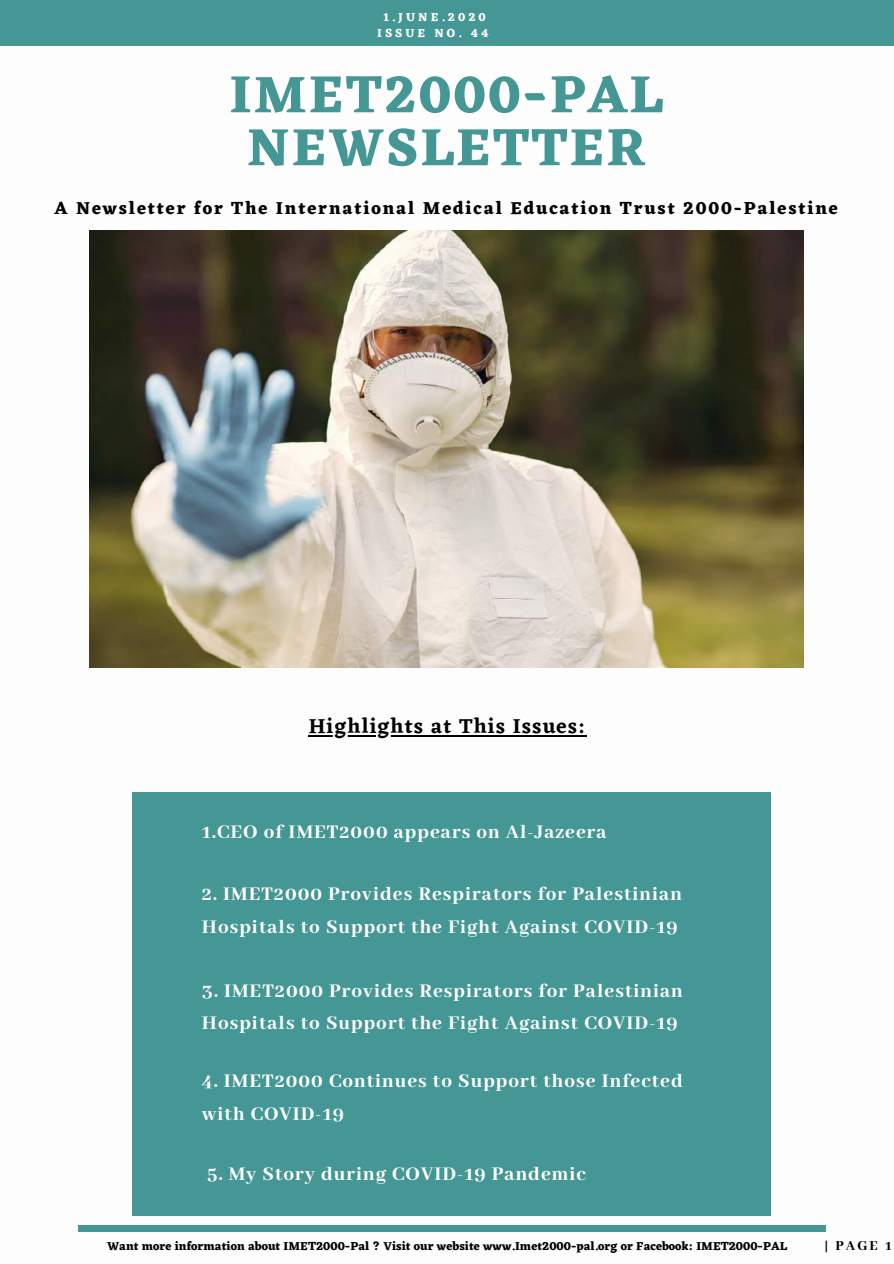
<style>
.page{position:relative;width:894px;height:1264px;background:#fff}
.page>*{position:absolute;margin:0;border:0;box-sizing:border-box;transform-origin:0 0}
.t1{font:700 54px/52.9px "Eczar";letter-spacing:.04em;color:#449795;text-align:center}
.t2{font:800 21px/32.7px "Abhaya Libre";letter-spacing:.05em;color:#fff}
.t3{font:600 21px "Eczar";letter-spacing:.05em;color:#000}
.t4{font:700 18px "Eczar";letter-spacing:.1em;color:#000}
.t5{font:800 15px "Abhaya Libre";color:#000}
.t6{font:700 12px "Eczar";color:#000}
.t7{font:700 12px/15.8px "Eczar";letter-spacing:.25em;color:#fff;text-align:center}
</style>
<div class="page">
<div style="left:0;top:0;width:893px;height:46px;background:#449795"></div>
<div style="left:78px;top:1225px;width:747px;height:6px;background:#449795"></div>
<img style="left:89px;top:230px;width:714px;height:437px">
<hr style="left:308px;top:735px;width:278px;height:1px;background:#000">
<div style="left:132px;top:854px;width:638px;height:114px;background:#449795"></div>
<div style="left:132px;top:1134px;width:638px;height:81px;background:#449795"></div>
<div style="left:132px;top:951px;width:638px;height:114px;background:#449795"></div>
<div style="left:132px;top:792px;width:638px;height:81px;background:#449795"></div>
<div style="left:132px;top:1041px;width:638px;height:114px;background:#449795"></div>
<p class="t7" style="left:377px;top:9px;width:113px">1.JUNE.2020<br>ISSUE NO. 44</p>
<h1 class="t1" style="left:229px;top:67px;width:434px">IMET2000-PAL<br>NEWSLETTER</h1>
<p class="t4" style="left:54px;top:197px;width:784px">A Newsletter for The International Medical Education Trust 2000-Palestine</p>
<p class="t3" style="left:308px;top:714px;width:278px">Highlights at This Issues:</p>
<p class="t2" style="left:202px;top:816px;width:406px">1.CEO of IMET2000 appears on Al-Jazeera</p>
<p class="t2" style="left:202px;top:878px;width:481px">2. IMET2000 Provides Respirators for Palestinian<br>Hospitals to Support the Fight Against COVID-19</p>
<p class="t2" style="left:202px;top:975px;width:482px">3. IMET2000 Provides Respirators for Palestinian<br>Hospitals to Support the Fight Against COVID-19</p>
<p class="t2" style="left:202px;top:1065px;width:482px">4. IMET2000 Continues to Support those Infected with COVID-19</p>
<p class="t2" style="left:207px;top:1158px;width:380px">5. My Story during COVID-19 Pandemic</p>
<p class="t6" style="left:107px;top:1238px;width:681px">Want more information about IMET2000-Pal ? Visit our website www.Imet2000-pal.org or Facebook: IMET2000-PAL</p>
<p class="t5" style="left:824px;top:1237px;width:68px">| PAGE 1</p>
</div>
